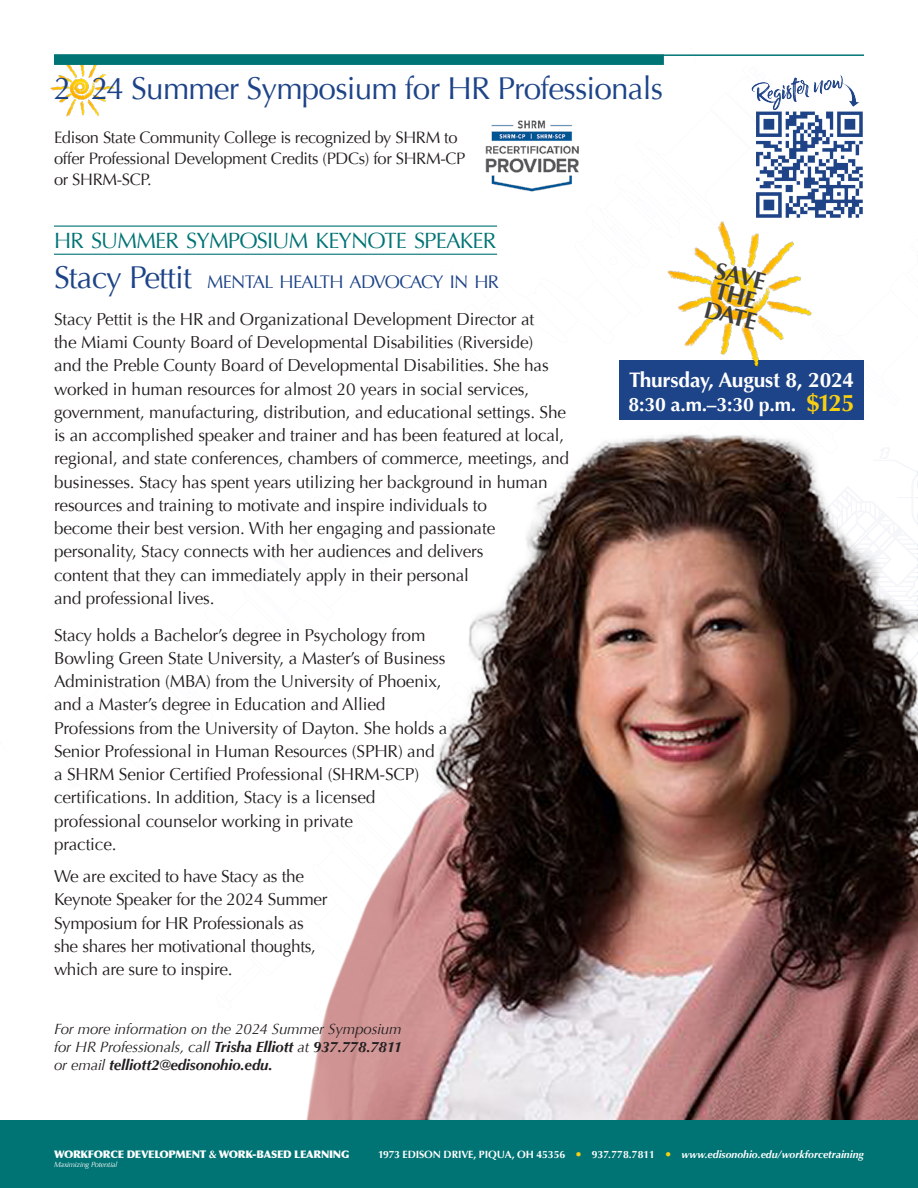
<style>
.page{position:relative;width:918px;height:1188px;background:#fff}
.page>*{position:absolute;margin:0;border:0;box-sizing:border-box;transform-origin:0 0}
.Article_Title_INSIDE{font:31.5px "Optima";letter-spacing:-.025em;color:#1d4388}
.Reg_BL{font:700 23.7px "Optima";color:#3e3e3f}
.Article_Title_INSIDE-2{font:22.05px "Optima";letter-spacing:-.035em;color:#007374}
.Body_Text{font:700 21px "Optima";letter-spacing:-.01em;color:#fff}
.Body_Text-2{font:700 19.5px "Optima";color:#fff}
.Article_Title_INSIDE-3{font:18.3px "Optima";letter-spacing:-.035em;color:#1d4388}
.Body_Text-3{font:17.25px/23.2px "Optima";letter-spacing:-.01em;color:#231f20}
.Body_Text-4{font:16.5px/21px "Optima";letter-spacing:-.02em;color:#231f20}
.Body_Text-5{font:italic 15px/18px "Optima";letter-spacing:-.01em;color:#231f20;text-align:justify}
.t1{font:700 10.5px "Optima";letter-spacing:-.01em;color:#fff}
.t2{font:900 10.5px "Optima";letter-spacing:-.025em;color:#fff}
.t3{font:italic 7.5px "Optima";letter-spacing:-.025em;color:#fff}
.s1{font-size:31.5px}
.s2{font-weight:700}
.s3{font-size:24px;color:#f7cf12}
.s4{font-style:inherit}
.s5{font-weight:700;font-size:10.8px}
.s6{color:#f7cf12}
.s7{font-style:italic}
</style>
<div class="page">
<img style="left:50px;top:65px;width:65px;height:52px">
<div style="left:620px;top:360px;width:244px;height:60px;background:#1d4388"></div>
<div style="left:54px;top:54px;width:610px;height:11px;background:#007374"></div>
<hr style="left:54px;top:54px;width:810px;height:2px;background:#007374">
<img style="left:485px;top:120px;width:94px;height:72px">
<hr style="left:54px;top:226px;width:443px;height:1px;background:#007374">
<hr style="left:54px;top:254px;width:443px;height:1px;background:#007374">
<img style="left:306px;top:411px;width:612px;height:709px">
<div style="left:0;top:1120px;width:918px;height:68px;background:#007374"></div>
<svg style="left:682px;top:54px;width:236px;height:1001px"></svg>
<p class="Article_Title_INSIDE" style="left:54px;top:70px;width:611px">2 24 Summer Symposium for HR Professionals</p>
<p class="Body_Text-4" style="left:54px;top:127px;width:413px">Edison State Community College is recognized by SHRM to offer Professional Development Credits (PDCs) for SHRM-CP or SHRM-SCP.</p>
<p class="Article_Title_INSIDE-2" style="left:54px;top:227px;width:444px">HR SUMMER SYMPOSIUM KEYNOTE SPEAKER</p>
<p class="Article_Title_INSIDE-3" style="left:54px;top:271px;width:447px"><span class="s1">Stacy Pettit</span> MENTAL HEALTH ADVOCACY IN HR</p>
<p class="Body_Text-3" style="left:54px;top:308px;width:517px">Stacy Pettit is the HR and Organizational Development Director at<br>the Miami County Board of Developmental Disabilities (Riverside)<br>and the Preble County Board of Developmental Disabilities. She has worked in human resources for almost 20 years in social services, government, manufacturing, distribution, and educational settings. She is an accomplished speaker and trainer and has been featured at local, regional, and state conferences, chambers of commerce, meetings, and businesses. Stacy has spent years utilizing her background in human resources and training to motivate and inspire individuals to<br>become their best version. With her engaging and passionate personality, Stacy connects with her audiences and delivers<br>content that they can immediately apply in their personal<br>and professional lives.</p>
<p class="Body_Text-3" style="left:54px;top:623px;width:395px">Stacy holds a Bachelor’s degree in Psychology from Bowling Green State University, a Master’s of Business Administration (MBA) from the University of Phoenix, and a Master’s degree in Education and Allied Professions from the University of Dayton. She holds a Senior Professional in Human Resources (SPHR) and a SHRM Senior Certified Professional (SHRM-SCP) certifications. In addition, Stacy is a licensed professional counselor working in private<br>practice.</p>
<p class="Body_Text-3" style="left:54px;top:865px;width:275px">We are excited to have Stacy as the Keynote Speaker for the 2024 Summer Symposium for HR Professionals as she shares her motivational thoughts, which are sure to inspire.</p>
<p class="Body_Text-5" style="left:54px;top:1020px;width:350px">For more information on the 2024 Summer Symposium for HR Professionals, call <span class="s2">Trisha Elliott</span> at <span class="s2">937.778.7811 </span>or email <span class="s2">telliott2@edisonohio.edu.</span></p>
<p class="Reg_BL" style="left:719px;top:256px;width:53px;rotate:14deg">save</p>
<p class="Reg_BL" style="left:708px;top:295px;width:55px;rotate:14deg">date</p>
<p class="Body_Text" style="left:629px;top:367px;width:227px">Thursday, August 8, 2024</p>
<p class="Body_Text-2" style="left:629px;top:393px;width:228px">8:30 a.m.–3:30 p.m. <span class="s3">$125</span></p>
<p class="t2" style="left:54px;top:1147px;width:297px"><span class="s4">WORKFORCE</span> DEVELOPMENT <span class="s5">&amp;</span> WORK-BASED LEARNING</p>
<p class="t1" style="left:378px;top:1148px;width:487px">1973 EDISON DRIVE, PIQUA, OH 45356 <span class="s6">●</span> 937.778.7811 <span class="s6">●</span> <span class="s7">www.edisonohio.edu/workforcetraining</span></p>
<p class="t3" style="left:54px;top:1160px;width:65px">Maximizing Potential</p>
</div>
